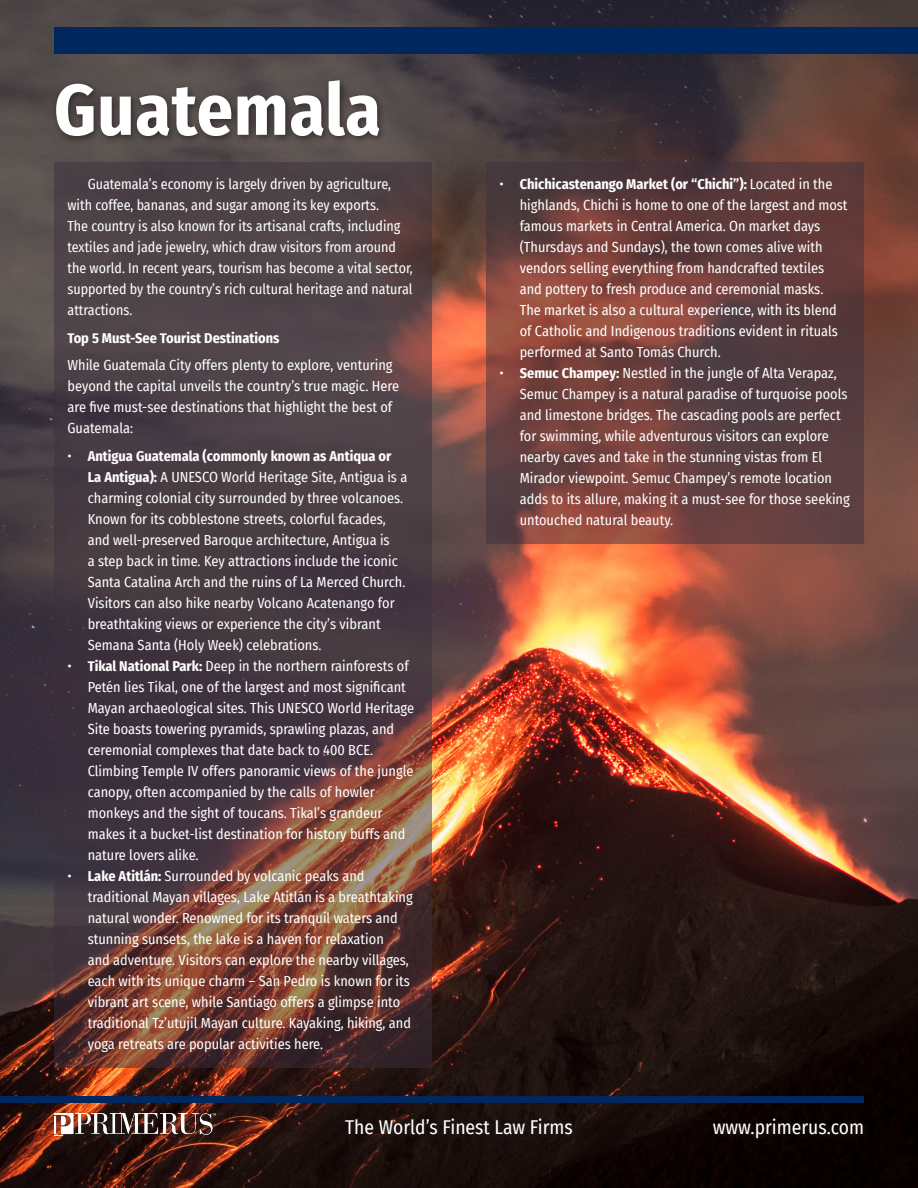
<style>
.page{position:relative;width:918px;height:1188px;background:#fff}
.page>*{position:absolute;margin:0;border:0;box-sizing:border-box;transform-origin:0 0}
.t1{font:700 72px "Fira Sans Condensed";letter-spacing:.01em;color:#fff}
.t2{font:19.5px "Fira Sans Condensed";color:#fff}
.Body_last_paragraph{font:14.25px/21px "Fira Sans Condensed";color:#fff}
.Must_See_Starting_Paragraph{font:14.25px/21px "Fira Sans Condensed";color:#fff}
.Must_See_Header{font:700 14.25px "Fira Sans Condensed";color:#fff}
.s1{font-weight:700}
</style>
<div class="page">
<img style="left:0;top:0;width:918px;height:1188px">
<div style="left:343px;top:1117px;width:527px;height:28px;background:#231f20;opacity:.75"></div>
<div style="left:51px;top:1111px;width:172px;height:33px;background:#231f20;opacity:.75"></div>
<img style="left:54px;top:1114px;width:166px;height:21px">
<div style="left:0;top:1096px;width:864px;height:7px;background:#00285f"></div>
<div style="left:54px;top:27px;width:864px;height:27px;background:#00285f"></div>
<svg style="left:486px;top:162px;width:378px;height:381px"></svg>
<svg style="left:54px;top:162px;width:378px;height:905px"></svg>
<div style="left:52px;top:76px;width:336px;height:69px;background:#231f20;opacity:.75"></div>
<p class="t1" style="left:54px;top:49px;width:329px">Guatemala</p>
<p class="Body_last_paragraph" style="left:68px;top:173px;width:347px;text-indent:20px">Guatemala’s economy is largely driven by agriculture, with coffee, bananas, and sugar among its key exports.<br>The country is also known for its artisanal crafts, including textiles and jade jewelry, which draw visitors from around the world. In recent years, tourism has become a vital sector, supported by the country’s rich cultural heritage and natural attractions.</p>
<p class="Must_See_Header" style="left:68px;top:326px;width:213px">Top 5 Must-See Tourist Destinations</p>
<p class="Must_See_Starting_Paragraph" style="left:68px;top:354px;width:333px">While Guatemala City offers plenty to explore, venturing beyond the capital unveils the country’s true magic. Here are five must-see destinations that highlight the best of Guatemala:</p>
<p class="Body_last_paragraph" style="left:88px;top:445px;width:321px;text-indent:-20px">• <span class="s1">Antigua Guatemala (commonly known as Antiqua or La Antigua):</span> A UNESCO World Heritage Site, Antigua is a charming colonial city surrounded by three volcanoes.<br>Known for its cobblestone streets, colorful facades, and well-preserved Baroque architecture, Antigua is<br>a step back in time. Key attractions include the iconic Santa Catalina Arch and the ruins of La Merced Church.<br>Visitors can also hike nearby Volcano Acatenango for breathtaking views or experience the city’s vibrant Semana Santa (Holy Week) celebrations.</p>
<p class="Body_last_paragraph" style="left:88px;top:655px;width:328px;text-indent:-20px">• <span class="s1">Tikal National Park:</span> Deep in the northern rainforests of Petén lies Tikal, one of the largest and most significant Mayan archaeological sites. This UNESCO World Heritage Site boasts towering pyramids, sprawling plazas, and ceremonial complexes that date back to 400 BCE.<br>Climbing Temple IV offers panoramic views of the jungle canopy, often accompanied by the calls of howler monkeys and the sight of toucans. Tikal’s grandeur makes it a bucket-list destination for history buffs and nature lovers alike.</p>
<p class="Body_last_paragraph" style="left:88px;top:865px;width:327px;text-indent:-20px">• <span class="s1">Lake Atitlán:</span> Surrounded by volcanic peaks and traditional Mayan villages, Lake Atitlán is a breathtaking natural wonder. Renowned for its tranquil waters and stunning sunsets, the lake is a haven for relaxation<br>and adventure. Visitors can explore the nearby villages, each with its unique charm – San Pedro is known for its vibrant art scene, while Santiago offers a glimpse into traditional Tz’utujil Mayan culture. Kayaking, hiking, and yoga retreats are popular activities here.</p>
<p class="Body_last_paragraph" style="left:520px;top:173px;width:329px;text-indent:-20px">• <span class="s1">Chichicastenango Market (or “Chichi”):</span> Located in the highlands, Chichi is home to one of the largest and most famous markets in Central America. On market days (Thursdays and Sundays), the town comes alive with vendors selling everything from handcrafted textiles and pottery to fresh produce and ceremonial masks.<br>The market is also a cultural experience, with its blend of Catholic and Indigenous traditions evident in rituals performed at Santo Tomás Church.</p>
<p class="Body_last_paragraph" style="left:520px;top:362px;width:332px;text-indent:-20px">• <span class="s1">Semuc Champey:</span> Nestled in the jungle of Alta Verapaz, Semuc Champey is a natural paradise of turquoise pools and limestone bridges. The cascading pools are perfect for swimming, while adventurous visitors can explore nearby caves and take in the stunning vistas from El Mirador viewpoint. Semuc Champey’s remote location adds to its allure, making it a must-see for those seeking untouched natural beauty.</p>
<p class="t2" style="left:345px;top:1112px;width:229px">The World’s Finest Law Firms</p>
<p class="t2" style="left:713px;top:1112px;width:153px">www.primerus.com</p>
</div>
